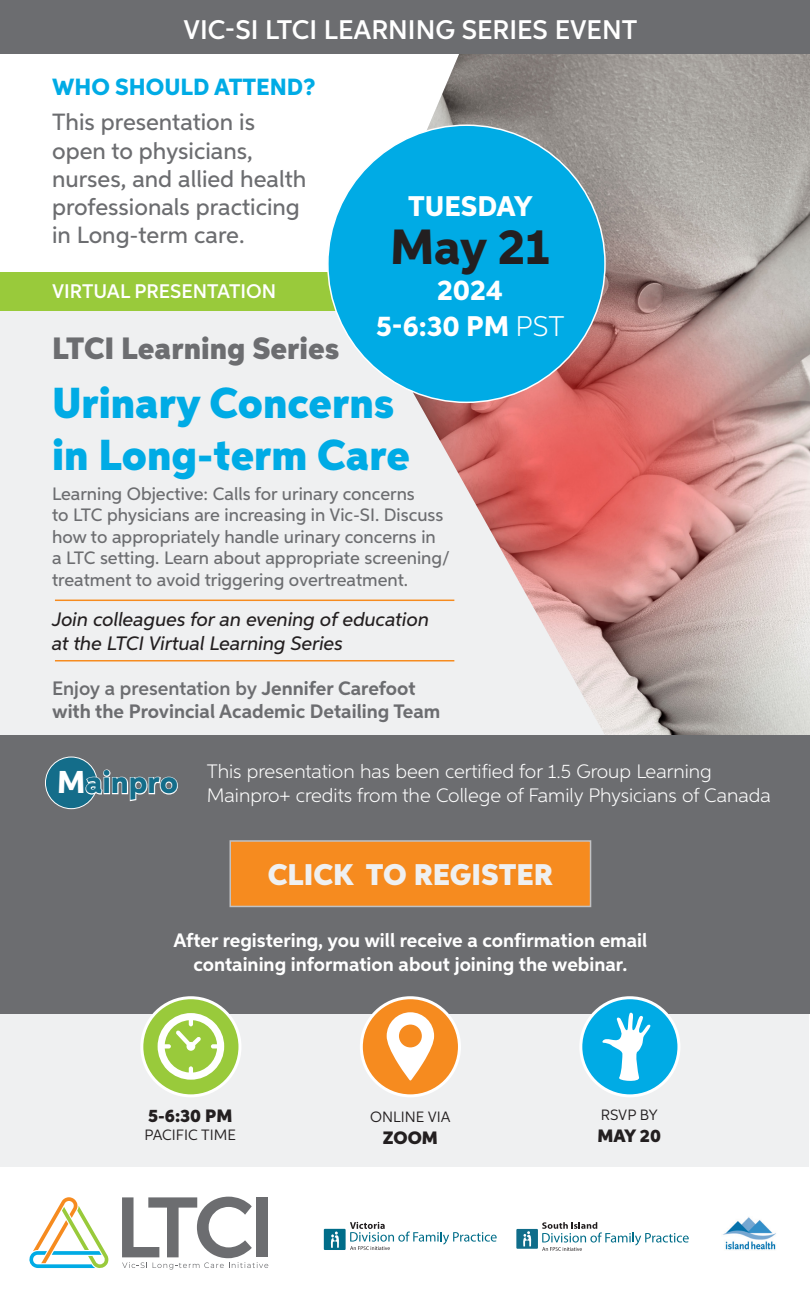
<style>
.page{position:relative;width:810px;height:1296px;background:#fff}
.page>*{position:absolute;margin:0;border:0;box-sizing:border-box;transform-origin:0 0}
.t1{font:800 49.5px "Aspira";color:#231f20}
.t2{font:900 43.5px/52.2px "Aspira";color:#00abe5}
.t3{font:800 31.65px "Aspira";color:#fff}
.t4{font:900 30.9px "Aspira";color:#6c6d70}
.t5{font:900 30px "Aspira";color:#eff0f1}
.t6{font:800 28.5px "Aspira";color:#fff}
.t7{font:600 27px "Aspira";color:#fff}
.t8{font:500 23.55px/28.2px "Aspira";color:#6c6d70}
.t9{font:800 23.55px "Aspira";color:#00abe5}
.t10{font:600 19.8px "Aspira";color:#fff}
.t11{font:300 19.5px/23.4px "Aspira";color:#fff}
.t12{font:700 19.5px/23.4px "Aspira";color:#fff;text-align:center}
.t13{font:700 19.5px/23.4px "Aspira";color:#6c6d70}
.t14{font:italic 500 19.5px/23.4px "Aspira";color:#231f20}
.t15{font:500 18px/21.6px "Aspira";color:#6c6d70}
.t16{font:900 18px "Aspira";color:#231f20}
.t17{font:15px "Aspira";color:#231f20}
.s1{font-weight:300}
.s2{font-weight:600}
</style>
<div class="page">
<div style="left:0;top:302px;width:657px;height:444px;background:#eff0f1"></div>
<div style="left:1px;top:994px;width:808px;height:172px;background:#eff0f1"></div>
<div style="left:0;top:272px;width:440px;height:39px;background:#99ca3b"></div>
<img style="left:358px;top:54px;width:452px;height:681px">
<div style="left:328px;top:125px;width:277px;height:277px;background:#00abe5;border-radius:50%"></div>
<div style="left:0;top:0;width:810px;height:54px;background:#6c6d70"></div>
<div style="left:0;top:735px;width:810px;height:279px;background:#6c6d70"></div>
<div style="left:230px;top:841px;width:361px;height:65px;background:#f68b1f"></div>
<div style="left:230px;top:840px;width:361px;height:67px;border:2px solid #c1c2c4"></div>
<svg style="left:122px;top:1197px;width:146px;height:73px"></svg>
<div style="left:257px;top:1197px;width:11px;height:60px;background:#6c6d70"></div>
<svg style="left:29px;top:1197px;width:79px;height:71px"></svg>
<div style="left:142px;top:998px;width:98px;height:98px;background:#99ca3b;border-radius:50%"></div>
<div style="left:140px;top:996px;width:101px;height:101px;border:3px solid #fff;border-radius:50%"></div>
<svg style="left:158px;top:1013px;width:66px;height:67px"></svg>
<div style="left:361px;top:998px;width:98px;height:98px;background:#f68b1f;border-radius:50%"></div>
<div style="left:360px;top:996px;width:101px;height:101px;border:3px solid #fff;border-radius:50%"></div>
<svg style="left:387px;top:1012px;width:47px;height:68px"></svg>
<div style="left:581px;top:998px;width:98px;height:98px;background:#00abe5;border-radius:50%"></div>
<div style="left:579px;top:996px;width:101px;height:101px;border:3px solid #fff;border-radius:50%"></div>
<svg style="left:602px;top:1012px;width:49px;height:69px"></svg>
<hr style="left:55px;top:660px;width:399px;height:2px;background:#f68b1f">
<hr style="left:55px;top:600px;width:399px;height:1px;background:#f68b1f">
<div style="left:45px;top:757px;width:52px;height:52px;background:#146d8a;border-radius:50%"></div>
<div style="left:45px;top:757px;width:52px;height:52px;border:1px solid #fff;border-radius:50%"></div>
<img style="left:723px;top:1217px;width:53px;height:33px">
<svg style="left:324px;top:1222px;width:173px;height:28px"></svg>
<div style="left:516px;top:1229px;width:22px;height:20px;background:#106d8a"></div>
<svg style="left:523px;top:1231px;width:8px;height:15px"></svg>
<svg style="left:542px;top:1222px;width:147px;height:29px"></svg>
<p class="t7" style="left:183px;top:13px;width:455px">VIC-SI LTCI LEARNING SERIES EVENT</p>
<p class="t9" style="left:52px;top:73px;width:265px">WHO SHOULD ATTEND?</p>
<p class="t8" style="left:52px;top:108px;width:256px">This presentation is open to physicians, nurses, and allied health professionals practicing in Long-term care.</p>
<p class="t6" style="left:408px;top:188px;width:126px">TUESDAY</p>
<p class="t1" style="left:390px;top:217px;width:161px">May 21</p>
<p class="t6" style="left:437px;top:273px;width:67px">2024</p>
<p class="t6" style="left:376px;top:309px;width:190px">5-6:30 PM <span class="s1">PST</span></p>
<p class="t10" style="left:52px;top:279px;width:226px">VIRTUAL PRESENTATION</p>
<p class="t4" style="left:52px;top:330px;width:289px">LTCI Learning Series</p>
<p class="t2" style="left:52px;top:378px;width:359px">Urinary Concerns in Long-term Care</p>
<p class="t15" style="left:52px;top:483px;width:399px">Learning Objective: Calls for urinary concerns<br>to LTC physicians are increasing in Vic-SI. Discuss how to appropriately handle urinary concerns in<br>a LTC setting. Learn about appropriate screening/ treatment to avoid triggering overtreatment.</p>
<p class="t14" style="left:52px;top:608px;width:379px">Join colleagues for an evening of education at the LTCI Virtual Learning Series</p>
<p class="t13" style="left:52px;top:677px;width:390px"><span class="s2">Enjoy a presentation by</span> Jennifer Carefoot with the Provincial Academic Detailing Team</p>
<p class="t3" style="left:57px;top:763px;width:122px">Mainpro</p>
<p class="t11" style="left:207px;top:759px;width:566px">This presentation has been certified for 1.5 Group Learning<br>Mainpro+ credits from the College of Family Physicians of Canada</p>
<p class="t5" style="left:268px;top:857px;width:287px">CLICK TO REGISTER</p>
<p class="t12" style="left:174px;top:929px;width:475px">After registering, you will receive a confirmation email containing information about joining the webinar.</p>
<p class="t16" style="left:148px;top:1105px;width:86px">5-6:30 PM</p>
<p class="t17" style="left:144px;top:1126px;width:93px">PACIFIC TIME</p>
<p class="t17" style="left:370px;top:1108px;width:82px">ONLINE VIA</p>
<p class="t16" style="left:383px;top:1127px;width:57px">ZOOM</p>
<p class="t17" style="left:601px;top:1106px;width:59px">RSVP BY</p>
<p class="t16" style="left:597px;top:1124px;width:65px">MAY 20</p>
</div>
